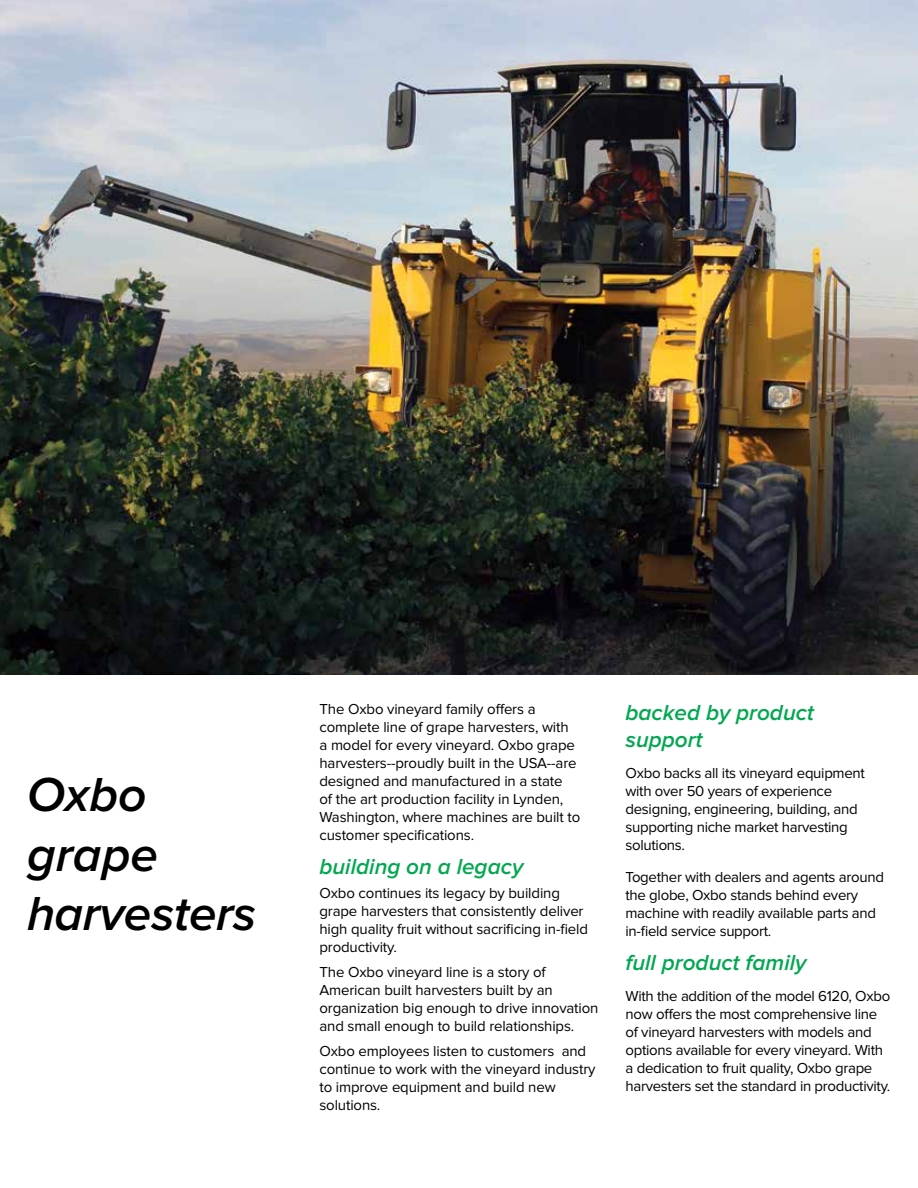
<style>
.page{position:relative;width:918px;height:1188px;background:#fff}
.page>*{position:absolute;margin:0;border:0;box-sizing:border-box;transform-origin:0 0}
.t1{font:italic 600 49.5px/59.4px "Proxima Nova";letter-spacing:-.01em;color:#000}
.t2{font:italic 600 22.5px/27px "Proxima Nova";color:#00a850}
.t3{font:15px/18px "Proxima Nova";letter-spacing:-.01em;color:#000}
</style>
<div class="page">
<img style="left:0;top:0;width:917px;height:675px">
<hr style="left:917px;top:0;width:1px;height:935px;background:#00a850">
<h1 class="t1" style="left:27px;top:767px;width:231px">Oxbo grape harvesters</h1>
<p class="t3" style="left:320px;top:700px;width:262px">The Oxbo vineyard family offers a complete line of grape harvesters, with<br>a model for every vineyard. Oxbo grape harvesters--proudly built in the USA--are designed and manufactured in a state<br>of the art production facility in Lynden, Washington, where machines are built to customer specifications.</p>
<h2 class="t2" style="left:320px;top:854px;width:205px">building on a legacy</h2>
<p class="t3" style="left:320px;top:885px;width:270px">Oxbo continues its legacy by building grape harvesters that consistently deliver high quality fruit without sacrificing in-field productivity.</p>
<p class="t3" style="left:320px;top:964px;width:281px">The Oxbo vineyard line is a story of American built harvesters built by an organization big enough to drive innovation and small enough to build relationships.</p>
<p class="t3" style="left:320px;top:1042px;width:278px">Oxbo employees listen to customers and continue to work with the vineyard industry to improve equipment and build new solutions.</p>
<h2 class="t2" style="left:626px;top:700px;width:190px">backed by product support</h2>
<p class="t3" style="left:626px;top:765px;width:241px">Oxbo backs all its vineyard equipment with over 50 years of experience designing, engineering, building, and supporting niche market harvesting solutions.</p>
<p class="t3" style="left:626px;top:868px;width:260px">Together with dealers and agents around the globe, Oxbo stands behind every machine with readily available parts and in-field service support.</p>
<h2 class="t2" style="left:626px;top:949px;width:183px">full product family</h2>
<p class="t3" style="left:626px;top:988px;width:266px">With the addition of the model 6120, Oxbo now offers the most comprehensive line of vineyard harvesters with models and options available for every vineyard. With a dedication to fruit quality, Oxbo grape harvesters set the standard in productivity.</p>
</div>
